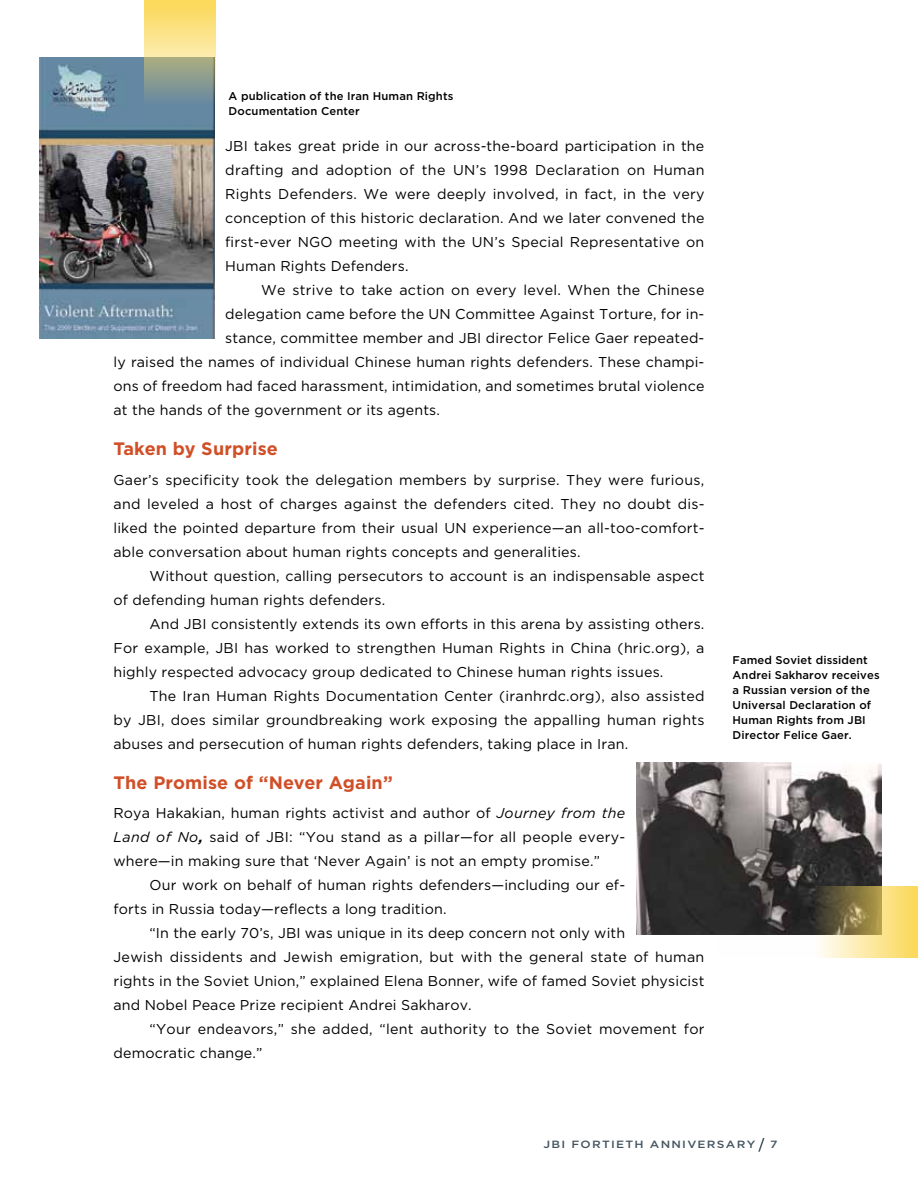
<style>
.page{position:relative;width:918px;height:1188px;background:#fff}
.page>*{position:absolute;margin:0;border:0;box-sizing:border-box;transform-origin:0 0}
.t1{font:700 18px "Gotham";letter-spacing:.01em;color:#d04f27}
.t2{font:14.25px/24px "Gotham";letter-spacing:.01em;color:#000;text-align:justify}
.t3{font:500 11.25px/15px "Gotham";letter-spacing:.01em;color:#000}
.t4{font:500 10.5px "Gotham";color:#455560;scale:1.15 1}
.s1{font-style:italic}
.s2{font-weight:700;font-style:italic}
</style>
<div class="page">
<svg style="left:758px;top:1138px;width:7px;height:14px"></svg>
<img style="left:636px;top:762px;width:245px;height:173px">
<img style="left:39px;top:58px;width:175px;height:281px">
<svg style="left:144px;top:0;width:72px;height:200px;background:#aaaa8d"></svg>
<svg style="left:718px;top:886px;width:200px;height:72px"></svg>
<p class="t3" style="left:229px;top:89px;width:226px">A publication of the I ran H uman Rights<br>Documentation Center</p>
<p class="t2" style="left:225px;top:134px;width:481px">JBI takes great pride in our across-the-board participation in the drafting and adoption of the U N’s 1998 Declaration on H uman Rights Defenders. We were deeply involved, in fact, in the very conception of this historic declaration. And we later convened the first-ever NGO meeting with the U N’s Special Representative on H uman Rights Defenders.</p>
<p class="t2" style="left:261px;top:278px;width:445px">We strive to take action on every level. When the Chinese</p>
<p class="t2" style="left:225px;top:302px;width:481px">delegation came before the U N Committee Against Torture, for in-</p>
<p class="t2" style="left:225px;top:326px;width:481px">stance, committee member and JBI director Felice Gaer repeated-</p>
<p class="t2" style="left:113px;top:350px;width:593px">ly raised the names of individual Chinese human rights defenders. These champi-</p>
<p class="t2" style="left:113px;top:374px;width:593px">ons of freedom had faced harassment, intimidation, and sometimes brutal violence</p>
<p class="t2" style="left:113px;top:398px;width:328px">at the hands of the government or its agents.</p>
<p class="t1" style="left:114px;top:437px;width:166px">Taken by Surprise</p>
<p class="t2" style="left:114px;top:467px;width:593px">Gaer’s specificity took the delegation members by surprise. They were furious, and leveled a host of charges against the defenders cited. They no doubt dis&shy;liked the pointed departure from their usual U N experience—an all-too-comfort&shy;able conversation about human rights concepts and generalities.</p>
<p class="t2" style="left:114px;top:563px;width:593px;text-indent:36px">Without question, calling persecutors to account is an indispensable aspect of defending human rights defenders.</p>
<p class="t2" style="left:113px;top:611px;width:592px;text-indent:36px">And JBI consistently extends its own efforts in this arena by assisting others.<br>For example, JBI has worked to strengthen H uman Rights in China (hric.org), a highly respected advocacy group dedicated to Chinese human rights issues.</p>
<p class="t2" style="left:113px;top:683px;width:593px;text-indent:36px">The I ran H uman Rights Documentation Center (iranhrdc.org), also assisted by JBI, does similar groundbreaking work exposing the appalling human rights abuses and persecution of human rights defenders, taking place in I ran.</p>
<p class="t1" style="left:114px;top:771px;width:281px">The Promise of “Never Again”</p>
<p class="t2" style="left:114px;top:801px;width:513px">Roya Hakakian, human rights activist and author of <span class="s1">Journey from the Land of No</span><span class="s2">,</span> said of JBI : “You stand as a pillar—for all people every&shy;where—in making sure that ‘Never Again’ is not an empty promise.”</p>
<p class="t2" style="left:114px;top:873px;width:513px;text-indent:36px">Our work on behalf of human rights defenders—including our ef&shy;forts in Russia today—reflects a long tradition.</p>
<p class="t2" style="left:114px;top:921px;width:592px;text-align:left;text-indent:36px">“I n the early 70’s, JBI was unique in its deep concern not only with<br>Jewish dissidents and Jewish emigration, but with the general state of human rights in the Soviet U nion,” explained Elena Bonner, wife of famed Soviet physicist and Nobel Peace Prize recipient Andrei Sakharov.</p>
<p class="t2" style="left:114px;top:1017px;width:593px;text-indent:36px">“Your endeavors,” she added, “lent authority to the Soviet movement for democratic change.”</p>
<p class="t3" style="left:733px;top:652px;width:149px">Famed Soviet dissident<br>Andrei Sakharov receives a Russian version of the<br>Universal Declaration of<br>H uman Rights from JBI<br>Director Felice Gaer.</p>
<p class="t4" style="left:544px;top:1137px;width:186px">jbi Fortieth anniversary</p>
<p class="t4" style="left:770px;top:1137px;width:8px">7</p>
</div>
